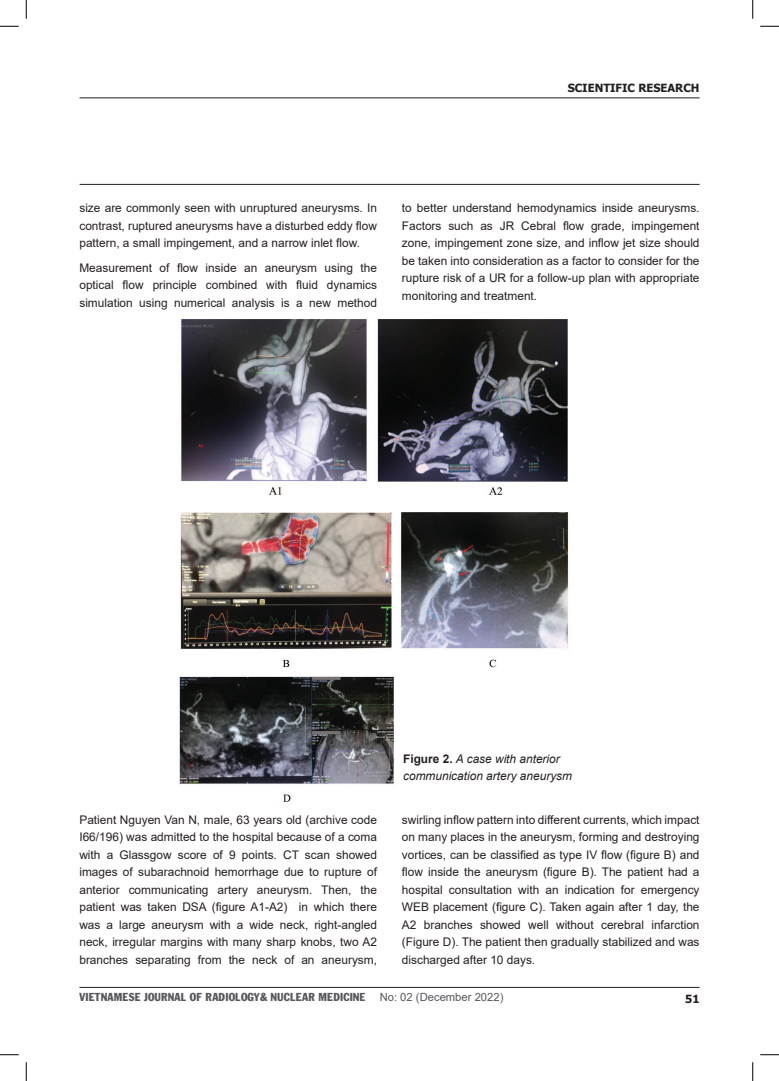
<style>
.page{position:relative;width:779px;height:1081px;background:#fff}
.page>*{position:absolute;margin:0;border:0;box-sizing:border-box;transform-origin:0 0}
.t1{font:11.88px/17.5px "Arial";color:#231f20;text-align:justify}
.t2{font:italic 11.88px/17.5px "Arial";color:#231f20}
.t3{font:11.25px "VNI Franko";color:#57585a}
.t4{font:700 11.25px "Tahoma";color:#231f20}
.s1{font-weight:700;font-style:normal}
.s2{font-family:"Arial"}
</style>
<div class="page">
<hr style="left:80px;top:97px;width:619px;height:1px;background:#231f20">
<hr style="left:80px;top:184px;width:619px;height:1px;background:#231f20">
<img style="left:179px;top:319px;width:390px;height:483px">
<hr style="left:79px;top:986px;width:620px;height:1px;background:#231f20">
<svg style="left:0;top:25px;width:19px;height:2px"></svg>
<svg style="left:760px;top:25px;width:19px;height:2px"></svg>
<svg style="left:0;top:1054px;width:19px;height:1px"></svg>
<svg style="left:760px;top:1054px;width:19px;height:1px"></svg>
<svg style="left:25px;top:0;width:2px;height:19px"></svg>
<svg style="left:25px;top:1062px;width:2px;height:18px"></svg>
<svg style="left:752px;top:0;width:1px;height:19px"></svg>
<svg style="left:752px;top:1062px;width:1px;height:18px"></svg>
<p class="t4" style="left:568px;top:80px;width:133px">SCIENTIFIC RESEARCH</p>
<p class="t1" style="left:79px;top:199px;width:299px">size are commonly seen with unruptured aneurysms. In contrast, ruptured aneurysms have a disturbed eddy flow pattern, a small impingement, and a narrow inlet flow.</p>
<p class="t1" style="left:79px;top:259px;width:299px">Measurement of flow inside an aneurysm using the optical flow principle combined with fluid dynamics simulation using numerical analysis is a new method</p>
<p class="t1" style="left:402px;top:199px;width:299px">to better understand hemodynamics inside aneurysms.<br>Factors such as JR Cebral flow grade, impingement zone, impingement zone size, and inflow jet size should be taken into consideration as a factor to consider for the rupture risk of a UR for a follow-up plan with appropriate monitoring and treatment.</p>
<p class="t2" style="left:403px;top:749px;width:170px"><span class="s1">Figure 2.</span> A case with anterior communication artery aneurysm</p>
<p class="t1" style="left:79px;top:810px;width:299px">Patient Nguyen Van N, male, 63 years old (archive code I66/196) was admitted to the hospital because of a coma with a Glassgow score of 9 points. CT scan showed images of subarachnoid hemorrhage due to rupture of anterior communicating artery aneurysm. Then, the patient was taken DSA (figure A1-A2) in which there was a large aneurysm with a wide neck, right-angled neck, irregular margins with many sharp knobs, two A2 branches separating from the neck of an aneurysm,</p>
<p class="t1" style="left:402px;top:810px;width:299px">swirling inflow pattern into different currents, which impact on many places in the aneurysm, forming and destroying vortices, can be classified as type IV flow (figure B) and flow inside the aneurysm (figure B). The patient had a hospital consultation with an indication for emergency WEB placement (figure C). Taken again after 1 day, the A2 branches showed well without cerebral infarction (Figure D). The patient then gradually stabilized and was discharged after 10 days.</p>
<p class="t3" style="left:79px;top:988px;width:426px">VIETNAMESE JOURNAL OF RADIOLOGY&amp; NUCLEAR MEDICINE <span class="s2">No: 02 (December 2022)</span></p>
<p class="t4" style="left:685px;top:990px;width:16px">51</p>
</div>
